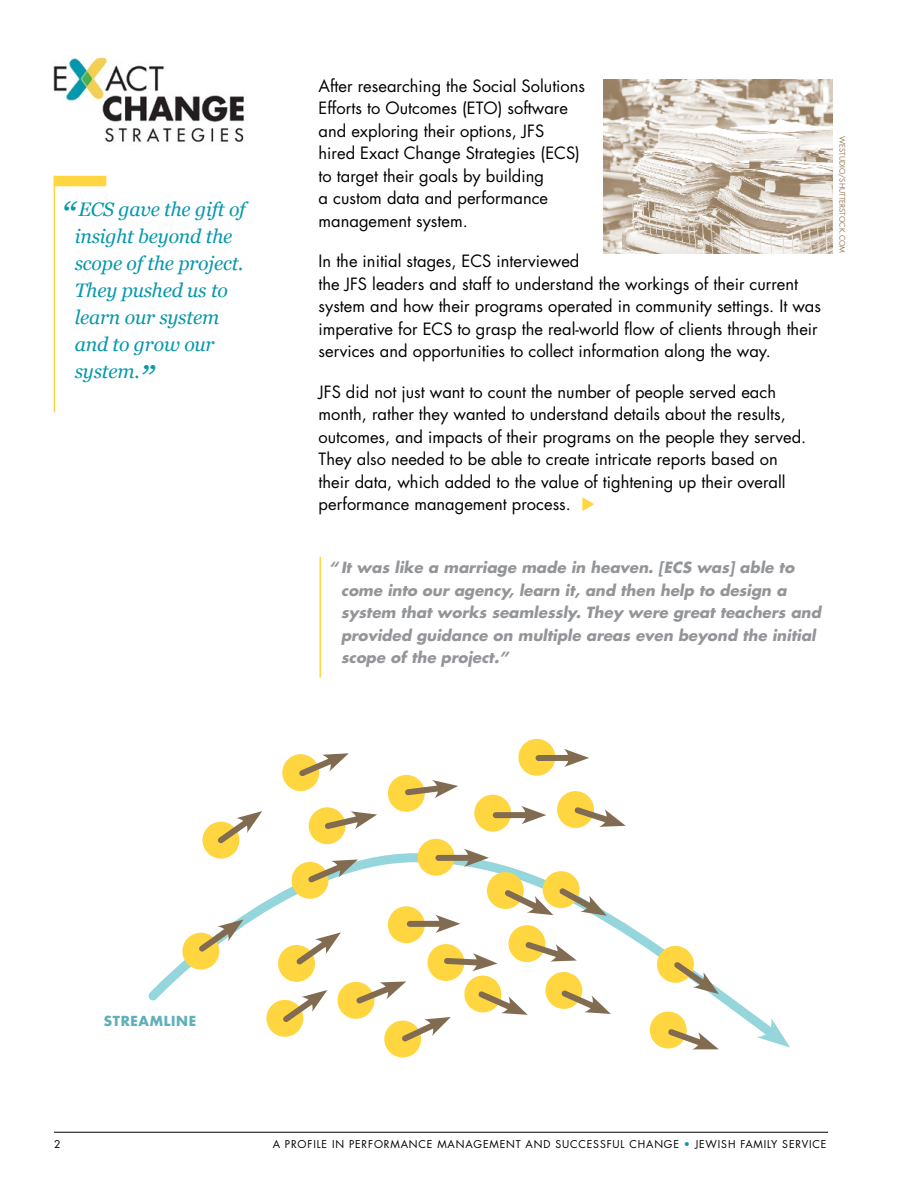
<style>
.page{position:relative;width:918px;height:1188px;background:#fff}
.page>*{position:absolute;margin:0;border:0;box-sizing:border-box;transform-origin:0 0}
.t1{font:italic 19.5px/27px "Georgia";letter-spacing:-.01em;color:#0798ac}
.t2{font:16.5px/22.5px "Futura";color:#000}
.t3{font:italic 700 15px/22.5px "Futura";color:#939598}
.t4{font:700 13.5px "Futura";letter-spacing:.05em;color:#5fb0ba}
.t5{font:10.5px "Futura";letter-spacing:.08em;color:#000}
.t6{font:7.5px "Futura";color:#937b5d}
.s1{font-size:36px}
.s2{color:#ffd540}
.s3{color:#0798ac}
</style>
<div class="page">
<svg style="left:148px;top:849px;width:611px;height:196px"></svg>
<svg style="left:757px;top:1018px;width:33px;height:30px"></svg>
<hr style="left:54px;top:1132px;width:774px;height:1px;background:#000">
<img style="left:53px;top:56px;width:191px;height:87px">
<div style="left:54px;top:176px;width:52px;height:10px;background:#ffd540"></div>
<hr style="left:54px;top:176px;width:1px;height:236px;background:#ffd540">
<img style="left:603px;top:79px;width:229px;height:174px">
<hr style="left:320px;top:557px;width:1px;height:121px;background:#ffd540">
<div style="left:282px;top:754px;width:37px;height:37px;background:#ffd540;border-radius:50%"></div>
<div style="left:203px;top:822px;width:36px;height:37px;background:#ffd540;border-radius:50%"></div>
<div style="left:182px;top:933px;width:37px;height:37px;background:#ffd540;border-radius:50%"></div>
<div style="left:292px;top:862px;width:36px;height:37px;background:#ffd540;border-radius:50%"></div>
<div style="left:309px;top:807px;width:37px;height:37px;background:#ffd540;border-radius:50%"></div>
<div style="left:388px;top:775px;width:37px;height:37px;background:#ffd540;border-radius:50%"></div>
<div style="left:518px;top:739px;width:37px;height:37px;background:#ffd540;border-radius:50%"></div>
<div style="left:474px;top:795px;width:37px;height:37px;background:#ffd540;border-radius:50%"></div>
<div style="left:418px;top:839px;width:37px;height:37px;background:#ffd540;border-radius:50%"></div>
<div style="left:557px;top:791px;width:37px;height:37px;background:#ffd540;border-radius:50%"></div>
<div style="left:278px;top:945px;width:37px;height:37px;background:#ffd540;border-radius:50%"></div>
<div style="left:266px;top:1000px;width:37px;height:37px;background:#ffd540;border-radius:50%"></div>
<div style="left:338px;top:982px;width:36px;height:37px;background:#ffd540;border-radius:50%"></div>
<div style="left:384px;top:1021px;width:37px;height:37px;background:#ffd540;border-radius:50%"></div>
<div style="left:388px;top:906px;width:37px;height:37px;background:#ffd540;border-radius:50%"></div>
<div style="left:487px;top:872px;width:37px;height:37px;background:#ffd540;border-radius:50%"></div>
<div style="left:543px;top:871px;width:37px;height:37px;background:#ffd540;border-radius:50%"></div>
<div style="left:657px;top:946px;width:37px;height:37px;background:#ffd540;border-radius:50%"></div>
<div style="left:650px;top:1012px;width:37px;height:36px;background:#ffd540;border-radius:50%"></div>
<div style="left:545px;top:972px;width:37px;height:37px;background:#ffd540;border-radius:50%"></div>
<div style="left:508px;top:925px;width:37px;height:37px;background:#ffd540;border-radius:50%"></div>
<div style="left:427px;top:944px;width:37px;height:37px;background:#ffd540;border-radius:50%"></div>
<div style="left:464px;top:976px;width:37px;height:36px;background:#ffd540;border-radius:50%"></div>
<svg style="left:213px;top:811px;width:49px;height:38px"></svg>
<svg style="left:291px;top:932px;width:50px;height:38px"></svg>
<svg style="left:278px;top:990px;width:49px;height:37px"></svg>
<svg style="left:352px;top:979px;width:54px;height:29px"></svg>
<svg style="left:397px;top:1015px;width:54px;height:30px"></svg>
<svg style="left:194px;top:920px;width:49px;height:37px"></svg>
<svg style="left:303px;top:857px;width:55px;height:30px"></svg>
<svg style="left:294px;top:753px;width:55px;height:28px"></svg>
<svg style="left:325px;top:811px;width:52px;height:22px"></svg>
<svg style="left:405px;top:780px;width:53px;height:19px"></svg>
<div style="left:438px;top:855px;width:36px;height:6px;background:#816c51"></div>
<svg style="left:464px;top:849px;width:25px;height:18px"></svg>
<div style="left:496px;top:812px;width:36px;height:6px;background:#816c51"></div>
<svg style="left:521px;top:806px;width:25px;height:18px"></svg>
<div style="left:538px;top:755px;width:36px;height:6px;background:#816c51"></div>
<svg style="left:564px;top:749px;width:25px;height:18px"></svg>
<svg style="left:570px;top:803px;width:56px;height:25px"></svg>
<svg style="left:521px;top:937px;width:56px;height:27px"></svg>
<svg style="left:557px;top:986px;width:54px;height:30px"></svg>
<svg style="left:664px;top:1024px;width:55px;height:26px"></svg>
<svg style="left:500px;top:883px;width:107px;height:34px"></svg>
<svg style="left:669px;top:957px;width:50px;height:37px"></svg>
<svg style="left:474px;top:986px;width:54px;height:31px"></svg>
<div style="left:410px;top:921px;width:36px;height:6px;background:#816c51"></div>
<svg style="left:435px;top:915px;width:25px;height:18px"></svg>
<svg style="left:444px;top:953px;width:54px;height:18px"></svg>
<p class="t1" style="left:75px;top:196px;width:172px;text-indent:-13px"><span class="s1">“</span> ECS gave the gift of insight beyond the scope of the project.<br>They pushed us to learn our system and to grow our system.<span class="s1">”</span></p>
<p class="t2" style="left:319px;top:74px;width:268px">After researching the Social Solutions<br>Efforts to Outcomes (ETO</p>
<p class="t2" style="left:319px;top:96px;width:263px;text-indent:179px">) software and exploring their options, JFS hired Exact Change Strategies (ECS) to target their goals by building<br>a custom data and performance management system.</p>
<p class="t2" style="left:319px;top:250px;width:504px">I n the initial stages, ECS interviewed<br>the JFS leaders and staff to understand the workings of their current system and how their programs operated in community settings. It was imperative for ECS to grasp the real-world flow of clients through their services and opportunities to collect information along the way.</p>
<p class="t2" style="left:319px;top:380px;width:489px">JFS did not just want to count the number of people served each month, rather they wanted to understand details about the results, outcomes, and impacts of their programs on the people they served.<br>They also needed to be able to create intricate reports based on their data, which added to the value of tightening up their overall performance management process. <span class="s2">◆</span></p>
<p class="t6" style="left:847px;top:136px;width:119px;rotate:90deg">WeStudio/s hutterstock.com</p>
<p class="t3" style="left:341px;top:556px;width:482px;text-indent:-12px">“ It was like a marriage made in heaven. [ECS was] able to come into our agency, learn it, and then help to design a system that works seamlessly. They were great teachers and provided guidance on multiple areas even beyond the initial scope of the project.”</p>
<p class="t4" style="left:104px;top:1011px;width:94px">STREAMLINE</p>
<p class="t5" style="left:54px;top:1137px;width:8px">2</p>
<p class="t5" style="left:273px;top:1137px;width:555px">A Profile in Performance Management and Successful Change <span class="s3">•</span> Jewish Family Service</p>
</div>
